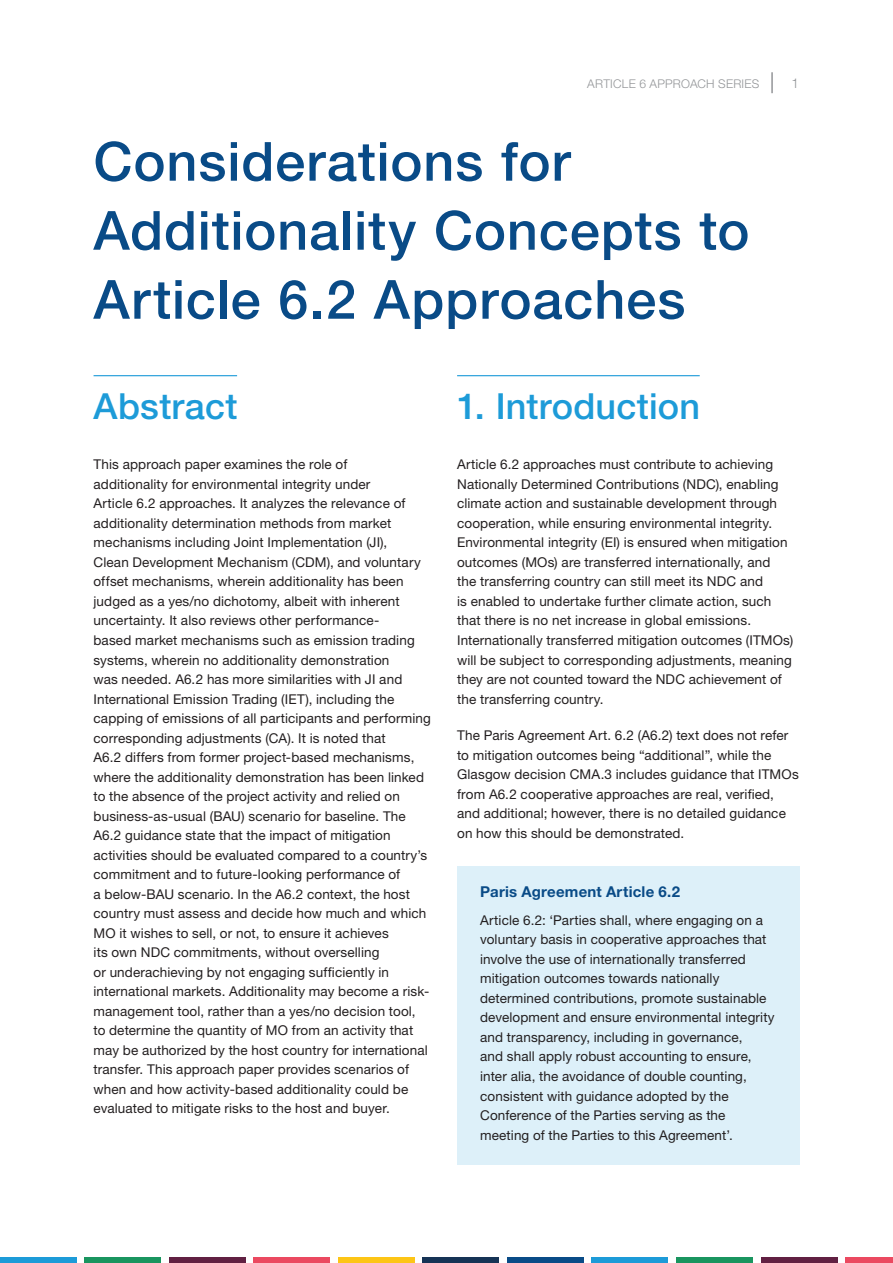
<style>
.page{position:relative;width:893px;height:1263px;background:#fff}
.page>*{position:absolute;margin:0;border:0;box-sizing:border-box;transform-origin:0 0}
.Header_1{font:500 54px/69px "Helvetica Neue LT Std";letter-spacing:.015em;color:#094b87}
.Header_1_BLUE{font:500 36px "Helvetica Neue LT Std";letter-spacing:.005em;color:#1d9bd8}
.Header_4{font:700 15px "Helvetica Neue LT Std";letter-spacing:.015em;color:#094b87}
.Body_text{font:13.5px/19.5px "Helvetica Neue LT Std";letter-spacing:.01em;color:#231f20}
.t1{font:300 13.5px "Helvetica Neue LT Std";color:#939598}
.t2{font:300 12px "Helvetica Neue LT Std";letter-spacing:.02em;color:#939598}
</style>
<div class="page">
<hr style="left:771px;top:72px;width:2px;height:21px;background:#939598">
<div style="left:423px;top:1257px;width:76px;height:6px;background:#163355"></div>
<div style="left:507px;top:1257px;width:76px;height:6px;background:#094b87"></div>
<div style="left:592px;top:1257px;width:76px;height:6px;background:#1d9bd8"></div>
<div style="left:0;top:1257px;width:76px;height:6px;background:#1d9bd8"></div>
<div style="left:676px;top:1257px;width:76px;height:6px;background:#19955f"></div>
<div style="left:85px;top:1257px;width:76px;height:6px;background:#19955f"></div>
<div style="left:761px;top:1257px;width:76px;height:6px;background:#612042"></div>
<div style="left:169px;top:1257px;width:76px;height:6px;background:#612042"></div>
<div style="left:846px;top:1257px;width:47px;height:6px;background:#eb4960"></div>
<div style="left:254px;top:1257px;width:76px;height:6px;background:#eb4960"></div>
<div style="left:338px;top:1257px;width:76px;height:6px;background:#fdc516"></div>
<hr style="left:94px;top:375px;width:143px;height:1px;background:#1d9bd8">
<hr style="left:457px;top:375px;width:243px;height:1px;background:#1d9bd8">
<hr style="left:0;top:0;width:1px;height:1263px;background:#00743b">
<div style="left:457px;top:867px;width:342px;height:298px;background:#ddf0f9"></div>
<p class="t2" style="left:587px;top:76px;width:174px">ARTICLE 6 APPROACH SERIES</p>
<p class="t1" style="left:791px;top:75px;width:9px">1</p>
<p class="Header_1" style="left:94px;top:126px;width:657px">Considerations for<br>Additionality Concepts to<br>Article 6.2 Approaches</p>
<p class="Header_1_BLUE" style="left:94px;top:384px;width:145px">Abstract</p>
<p class="Header_1_BLUE" style="left:457px;top:384px;width:244px">1. Introduction</p>
<p class="Body_text" style="left:94px;top:455px;width:339px">This approach paper examines the role of<br>additionality for environmental integrity under<br>Article 6.2 approaches. It analyzes the relevance of additionality determination methods from market mechanisms including Joint Implementation (JI),<br>Clean Development Mechanism (CDM), and voluntary offset mechanisms, wherein additionality has been judged as a yes/no dichotomy, albeit with inherent uncertainty. It also reviews other performance-<br>based market mechanisms such as emission trading systems, wherein no additionality demonstration<br>was needed. A6.2 has more similarities with JI and International Emission Trading (IET), including the capping of emissions of all participants and performing corresponding adjustments (CA). It is noted that<br>A6.2 differs from former project-based mechanisms, where the additionality demonstration has been linked to the absence of the project activity and relied on business-as-usual (BAU) scenario for baseline. The A6.2 guidance state that the impact of mitigation activities should be evaluated compared to a country’s commitment and to future-looking performance of<br>a below-BAU scenario. In the A6.2 context, the host country must assess and decide how much and which MO it wishes to sell, or not, to ensure it achieves<br>its own NDC commitments, without overselling<br>or underachieving by not engaging sufficiently in international markets. Additionality may become a risk&shy;management tool, rather than a yes/no decision tool, to determine the quantity of MO from an activity that may be authorized by the host country for international transfer. This approach paper provides scenarios of when and how activity-based additionality could be evaluated to mitigate risks to the host and buyer.</p>
<p class="Body_text" style="left:457px;top:455px;width:338px">Article 6.2 approaches must contribute to achieving Nationally Determined Contributions (NDC), enabling climate action and sustainable development through cooperation, while ensuring environmental integrity.<br>Environmental integrity (EI) is ensured when mitigation outcomes (MOs) are transferred internationally, and<br>the transferring country can still meet its NDC and<br>is enabled to undertake further climate action, such that there is no net increase in global emissions.<br>Internationally transferred mitigation outcomes (ITMOs) will be subject to corresponding adjustments, meaning they are not counted toward the NDC achievement of the transferring country.</p>
<p class="Body_text" style="left:457px;top:725px;width:343px">The Paris Agreement Art. 6.2 (A6.2) text does not refer to mitigation outcomes being “additional”, while the Glasgow decision CMA.3 includes guidance that ITMOs from A6.2 cooperative approaches are real, verified, and additional; however, there is no detailed guidance on how this should be demonstrated.</p>
<p class="Header_4" style="left:480px;top:882px;width:201px">Paris Agreement Article 6.2</p>
<p class="Body_text" style="left:480px;top:910px;width:296px">Article 6.2: ‘Parties shall, where engaging on a voluntary basis in cooperative approaches that involve the use of internationally transferred mitigation outcomes towards nationally determined contributions, promote sustainable development and ensure environmental integrity and transparency, including in governance,<br>and shall apply robust accounting to ensure, inter alia, the avoidance of double counting, consistent with guidance adopted by the Conference of the Parties serving as the meeting of the Parties to this Agreement’.</p>
</div>
